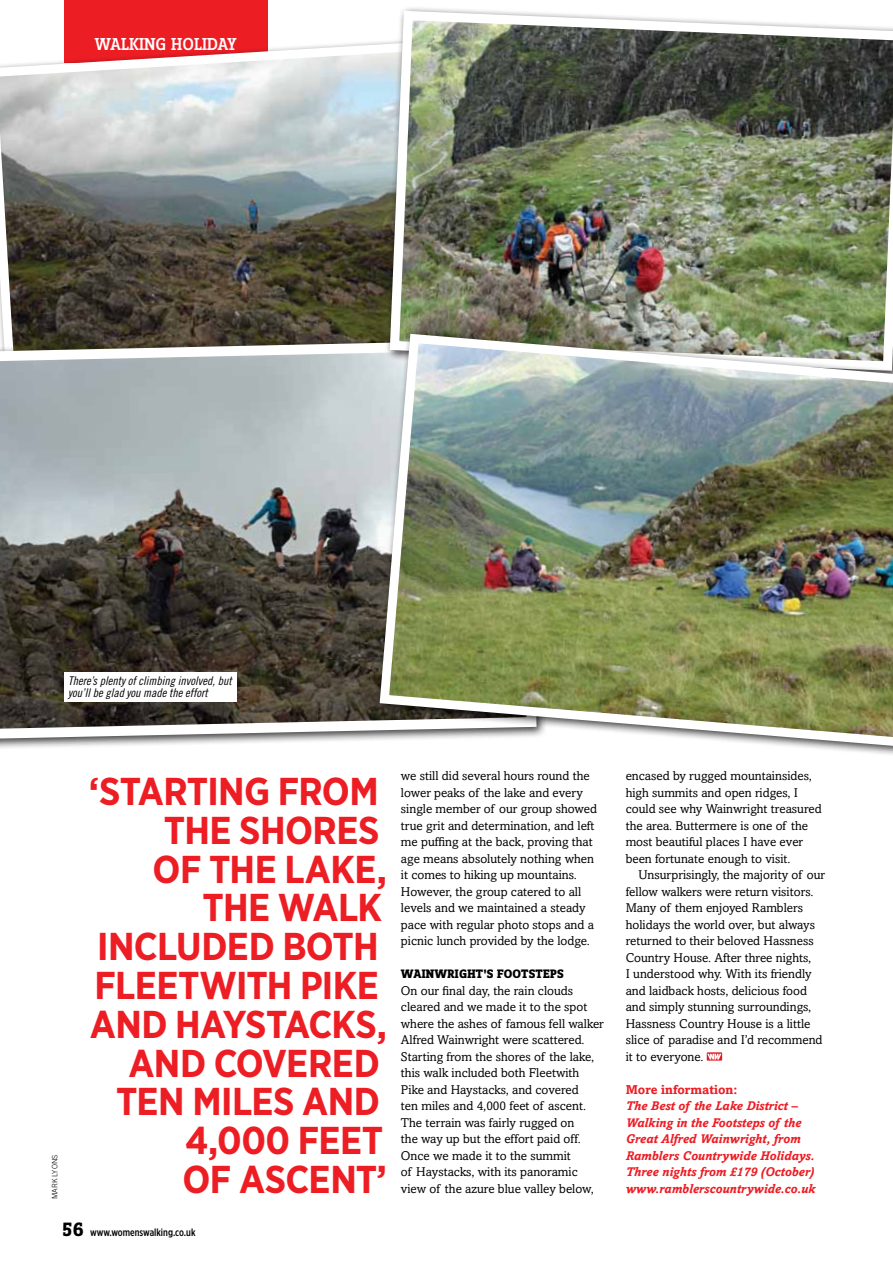
<style>
.page{position:relative;width:893px;height:1263px;background:#fff}
.page>*{position:absolute;margin:0;border:0;box-sizing:border-box;transform-origin:0 0}
.t1{font:700 38.85px/38.8px "Gotham Narrow";letter-spacing:-.015em;color:#ed1d24;text-align:right}
.t2{font:18px "Zine Slab Dis Medium Roman Tf";color:#fff}
.t3{font:12.75px/16.5px "Amasis";color:#000}
.t4{font:italic 700 12.75px/16.5px "Amasis";color:#ed1d24}
.t5{font:12.75px "Zine Slab Dis X Bold Roman Tf";letter-spacing:.02em;color:#000}
.t6{font:700 12.75px "Amasis";color:#ed1d24}
.t7{font:12px/12px "Trade Gothic LT Std Cn 18 Obl";color:#000}
.t8{font:500 10.5px "Gotham X Narrow";color:#000}
.t9{font:300 7.5px "Trade Gothic LT Std";color:#000}
.s1{font-family:"Zine Slab Dis Bold Roman Tf";font-weight:400;font-size:21px}
</style>
<div class="page">
<div style="left:64px;top:0;width:203px;height:63px;background:#ed1d24"></div>
<svg style="left:707px;top:1052px;width:15px;height:9px"></svg>
<svg style="left:0;top:34px;width:385px;height:300px;background:#928b87"></svg>
<svg style="left:0;top:335px;width:374px;height:409px;background:#7d7e7b"></svg>
<img style="left:385px;top:8px;width:508px;height:321px">
<img style="left:375px;top:329px;width:518px;height:424px">
<div style="left:64px;top:672px;width:173px;height:30px;background:#fff"></div>
<h2 class="t2" style="left:94px;top:34px;width:144px">WALKING HOLIDAY</h2>
<p class="t7" style="left:68px;top:675px;width:165px">There’s plenty of climbing involved, but you’ll be glad you made the effort</p>
<p class="t9" style="left:50px;top:1199px;width:46px;rotate:-90deg">mark lyons</p>
<h1 class="t1" style="left:89px;top:771px;width:300px">‘STARTING FROM<br>THE SHORES<br>OF THE LAKE,<br>THE WALK<br>INCLUDED BOTH<br>FLEETWITH PIKE<br>AND HAYSTACKS,<br>AND COVERED<br>TEN MILES AND<br>4,000 FEET<br>OF ASCENT’</h1>
<p class="t8" style="left:62px;top:1226px;width:135px"><span class="s1">56</span> www.womenswalking.co.uk</p>
<p class="t3" style="left:401px;top:767px;width:198px">we still did several hours round the lower peaks of the lake and every single member of our group showed true grit and determination, and left me puffing at the back, proving that age means absolutely nothing when it comes to hiking up mountains.<br>However, the group catered to all levels and we maintained a steady pace with regular photo stops and a picnic lunch provided by the lodge.</p>
<p class="t5" style="left:401px;top:967px;width:164px">WAINWRIGHT’S FOOTSTEPS</p>
<p class="t3" style="left:401px;top:982px;width:204px">On our final day, the rain clouds cleared and we made it to the spot where the ashes of famous fell walker Alfred Wainwright were scattered.<br>Starting from the shores of the lake, this walk included both Fleetwith Pike and Haystacks, and covered<br>ten miles and 4,000 feet of ascent.<br>The terrain was fairly rugged on<br>the way up but the effort paid off.<br>Once we made it to the summit<br>of Haystacks, with its panoramic view of the azure blue valley below,</p>
<p class="t3" style="left:626px;top:767px;width:197px">encased by rugged mountainsides, high summits and open ridges, I could see why Wainwright treasured the area. Buttermere is one of the most beautiful places I have ever been fortunate enough to visit.</p>
<p class="t3" style="left:626px;top:866px;width:201px;text-indent:13px">Unsurprisingly, the majority of our fellow walkers were return visitors.<br>Many of them enjoyed Ramblers holidays the world over, but always returned to their beloved Hassness Country House. After three nights,<br>I understood why. With its friendly and laidback hosts, delicious food and simply stunning surroundings, Hassness Country House is a little slice of paradise and I’d recommend it to everyone.</p>
<p class="t6" style="left:626px;top:1081px;width:113px">More information:</p>
<p class="t4" style="left:626px;top:1097px;width:191px">The Best of the Lake District –<br>Walking in the Footsteps of the<br>Great Alfred Wainwright, from<br>Ramblers Countrywide Holidays.<br>Three nights from £179 (October) www.ramblerscountrywide.co.uk</p>
</div>
